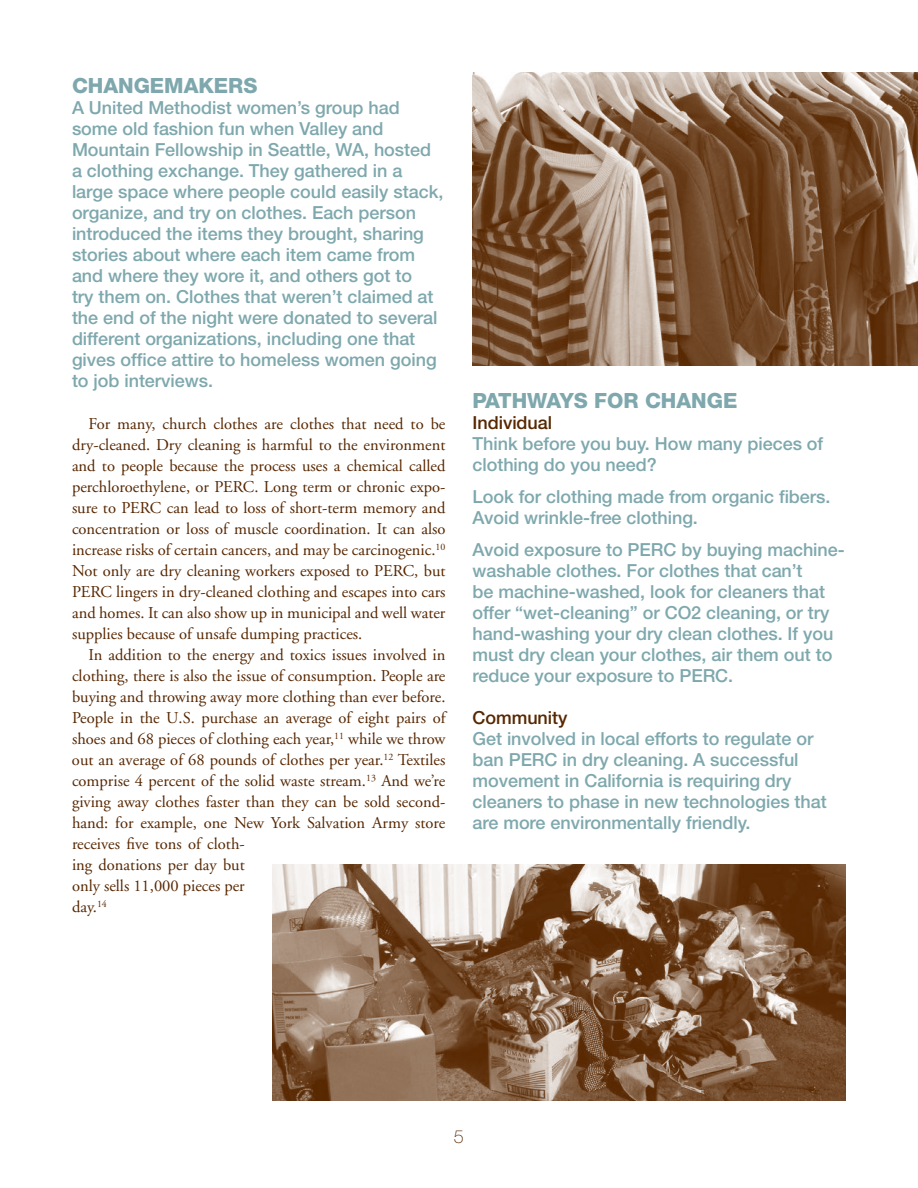
<style>
.page{position:relative;width:918px;height:1188px;background:#fff}
.page>*{position:absolute;margin:0;border:0;box-sizing:border-box;transform-origin:0 0}
.t1{font:800 21px "Helvetica Neue";color:#7ea8ad}
.t2{font:500 18px/21px "Helvetica Neue";color:#7ea8ad}
.t3{font:500 18px "Helvetica Neue";color:#572700}
.t4{font:100 18px "Helvetica Neue";color:#572700}
.t5{font:16.5px/21px "Adobe Garamond";color:#572700;text-align:justify}
</style>
<div class="page">
<img style="left:472px;top:72px;width:446px;height:294px">
<img style="left:273px;top:864px;width:573px;height:237px">
<p class="t1" style="left:72px;top:73px;width:187px">CHANGEMAKERS</p>
<p class="t2" style="left:72px;top:97px;width:373px">A United Methodist women’s group had some old fashion fun when Valley and Mountain Fellowship in Seattle, WA, hosted a clothing exchange. They gathered in a large space where people could easily stack, organize, and try on clothes. Each person introduced the items they brought, sharing stories about where each item came from and where they wore it, and others got to<br>try them on. Clothes that weren’t claimed at the end of the night were donated to several different organizations, including one that gives office attire to homeless women going to job interviews.</p>
<p class="t5" style="left:72px;top:414px;width:375px;text-indent:16px">For many, church clothes are clothes that need to be dry-cleaned. Dry cleaning is harmful to the environment and to people because the process uses a chemical called perchloroethylene, or PERC. Long term or chronic expo&shy;sure to PERC can lead to loss of short-term memory and concentration or loss of muscle coordination. It can also increase risks of certain cancers, and may be carcinogenic.<sup>10<br></sup>Not only are dry cleaning workers exposed to PERC, but PERC lingers in dry-cleaned clothing and escapes into cars and homes. It can also show up in municipal and well water supplies because of unsafe dumping practices.</p>
<p class="t5" style="left:72px;top:645px;width:375px;text-align:left;text-indent:17px">In addition to the energy and toxics issues involved in clothing, there is also the issue of consumption. People are buying and throwing away more clothing than ever before.<br>People in the U.S. purchase an average of eight pairs of shoes and 68 pieces of clothing each year,<sup>11</sup> while we throw out an average of 68 pounds of clothes per year.<sup>12</sup> Textiles comprise 4 percent of the solid waste stream.<sup>13</sup> And we’re giving away clothes faster than they can be sold second&shy;hand: for example, one New York Salvation Army store receives five tons of cloth-<br>ing donations per day but<br>only sells 11,000 pieces per<br>day.<sup>14</sup></p>
<p class="t1" style="left:472px;top:389px;width:266px">PATHWAYS FOR CHANGE</p>
<p class="t3" style="left:472px;top:412px;width:81px">Individual</p>
<p class="t2" style="left:472px;top:433px;width:352px">Think before you buy. How many pieces of clothing do you need?</p>
<p class="t2" style="left:472px;top:486px;width:360px">Look for clothing made from organic fibers.<br>Avoid wrinkle-free clothing.</p>
<p class="t2" style="left:472px;top:538px;width:374px">Avoid exposure to PERC by buying machine&shy;washable clothes. For clothes that can’t<br>be machine-washed, look for cleaners that offer “wet-cleaning” or CO2 cleaning, or try hand-washing your dry clean clothes. If you must dry clean your clothes, air them out to reduce your exposure to PERC.</p>
<p class="t3" style="left:472px;top:706px;width:97px">Community</p>
<p class="t2" style="left:472px;top:727px;width:356px">Get involved in local efforts to regulate or ban PERC in dry cleaning. A successful movement in California is requiring dry cleaners to phase in new technologies that are more environmentally friendly.</p>
<p class="t4" style="left:454px;top:1126px;width:12px">5</p>
</div>
